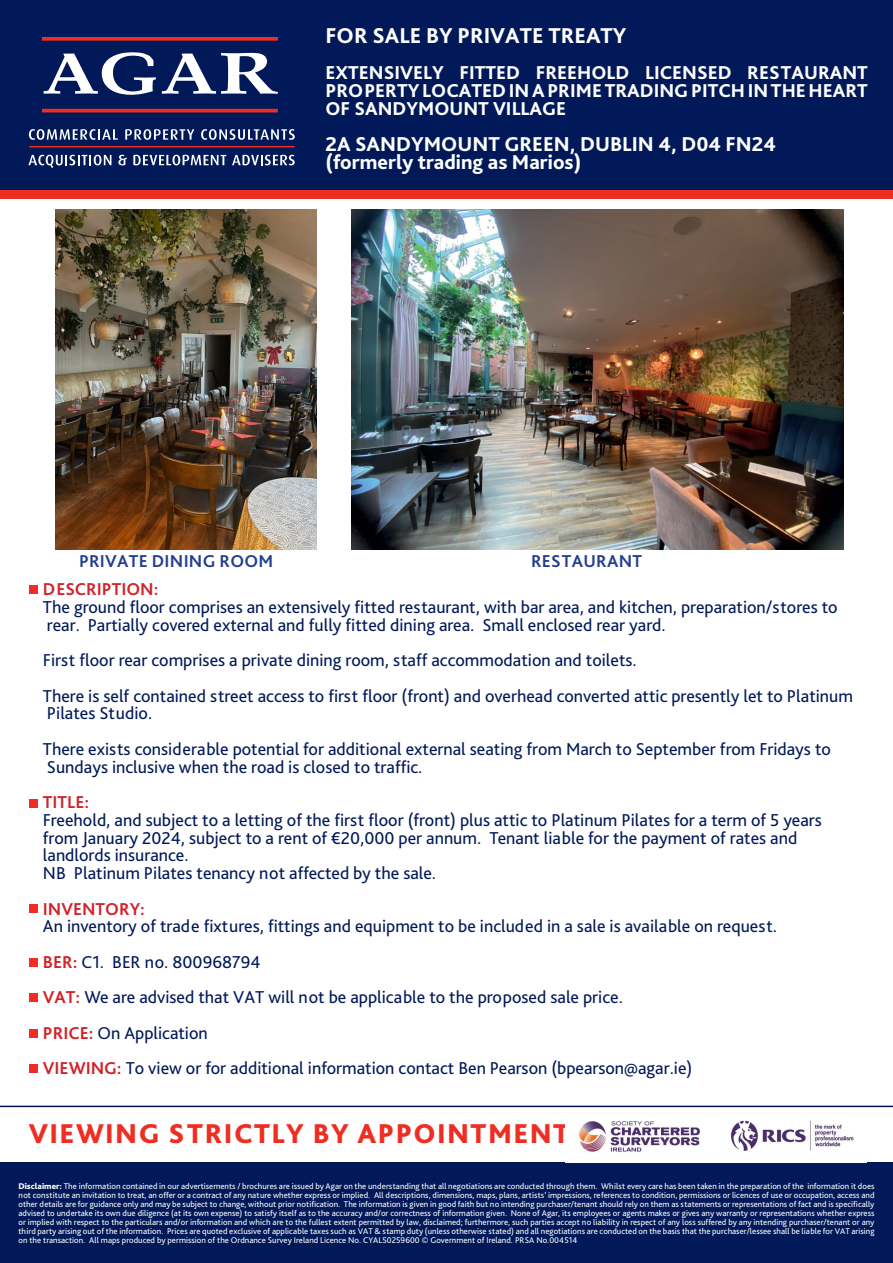
<style>
.page{position:relative;width:893px;height:1263px;background:#fff}
.page>*{position:absolute;margin:0;border:0;box-sizing:border-box;transform-origin:0 0}
.t1{font:800 28.5px "Bliss Pro";letter-spacing:.05em;color:#ee2e22}
.t2{font:800 22.5px "Bliss Pro";color:#fff}
.t3{font:800 21px "Bliss Pro";color:#fff}
.t4{font:800 19.5px/18px "Bliss Pro";color:#fff;text-align:justify}
.t5{font:18px "Bliss Pro";color:#011958}
.t6{font:700 18px "Bliss Pro";color:#d1232a}
.t7{font:700 18px "Bliss Pro";letter-spacing:.015em;color:#253f8e}
.t8{font:8.7px/9px "Bliss Pro";color:#fff;text-align:justify}
.s1{font-weight:700;color:#d1232a}
.s2{font-weight:800}
</style>
<div class="page">
<div style="left:0;top:1162px;width:893px;height:101px;background:#011958"></div>
<div style="left:0;top:0;width:893px;height:198px;background:#ee2e22"></div>
<div style="left:0;top:0;width:893px;height:190px;background:#011958"></div>
<hr style="left:0;top:1106px;width:893px;height:1px;background:#011958">
<div style="left:29px;top:585px;width:8px;height:9px;background:#ee2e22"></div>
<div style="left:29px;top:958px;width:8px;height:8px;background:#ee2e22"></div>
<img style="left:579px;top:1120px;width:275px;height:32px">
<div style="left:29px;top:799px;width:8px;height:8px;background:#ee2e22"></div>
<svg style="left:44px;top:52px;width:112px;height:43px"></svg>
<svg style="left:162px;top:53px;width:116px;height:41px"></svg>
<svg style="left:42px;top:37px;width:236px;height:4px"></svg>
<hr style="left:42px;top:109px;width:236px;height:3px;background:#ee2e22">
<svg style="left:29px;top:129px;width:89px;height:11px"></svg>
<svg style="left:125px;top:129px;width:69px;height:11px"></svg>
<svg style="left:201px;top:129px;width:94px;height:11px"></svg>
<svg style="left:28px;top:155px;width:83px;height:13px"></svg>
<svg style="left:118px;top:155px;width:9px;height:10px"></svg>
<svg style="left:133px;top:155px;width:93px;height:10px"></svg>
<svg style="left:232px;top:155px;width:63px;height:10px"></svg>
<hr style="left:29px;top:146px;width:266px;height:1px;background:#ee2e22">
<div style="left:29px;top:1029px;width:9px;height:8px;background:#ee2e22"></div>
<div style="left:29px;top:1064px;width:9px;height:9px;background:#ee2e22"></div>
<img style="left:55px;top:209px;width:261px;height:340px">
<div style="left:29px;top:904px;width:9px;height:9px;background:#ee2e22"></div>
<div style="left:29px;top:993px;width:9px;height:9px;background:#ee2e22"></div>
<img style="left:351px;top:209px;width:492px;height:341px">
<p class="t2" style="left:326px;top:22px;width:302px">FOR SALE BY PRIVATE TREATY</p>
<p class="t4" style="left:326px;top:63px;width:544px">EXTENSIVELY FITTED FREEHOLD LICENSED RESTAURANT PROPERTY LOCATED IN A PRIME TRADING PITCH IN THE HEART OF SANDYMOUNT VILLAGE</p>
<p class="t3" style="left:326px;top:131px;width:452px">2A SANDYMOUNT GREEN, DUBLIN 4, D04 FN24</p>
<p class="t3" style="left:326px;top:149px;width:257px">(formerly trading as Marios)</p>
<p class="t7" style="left:79px;top:550px;width:196px">PRIVATE DINING ROOM</p>
<p class="t7" style="left:531px;top:550px;width:113px">RESTAURANT</p>
<p class="t6" style="left:43px;top:578px;width:117px">DESCRIPTION:</p>
<p class="t5" style="left:43px;top:596px;width:796px">The ground floor comprises an extensively fitted restaurant, with bar area, and kitchen, preparation/stores to</p>
<p class="t5" style="left:47px;top:613px;width:620px">rear. Partially covered external and fully fitted dining area. Small enclosed rear yard.</p>
<p class="t5" style="left:43px;top:649px;width:595px">First floor rear comprises a private dining room, staff accommodation and toilets.</p>
<p class="t5" style="left:43px;top:684px;width:812px">There is self contained street access to first floor (front) and overhead converted attic presently let to Platinum</p>
<p class="t5" style="left:47px;top:702px;width:107px">Pilates Studio.</p>
<p class="t5" style="left:43px;top:738px;width:789px">There exists considerable potential for additional external seating from March to September from Fridays to</p>
<p class="t5" style="left:47px;top:755px;width:377px">Sundays inclusive when the road is closed to traffic.</p>
<p class="t6" style="left:43px;top:791px;width:48px">TITLE:</p>
<p class="t5" style="left:43px;top:809px;width:780px">Freehold, and subject to a letting of the first floor (front) plus attic to Platinum Pilates for a term of 5 years</p>
<p class="t5" style="left:43px;top:826px;width:756px">from January 2024, subject to a rent of €20,000 per annum. Tenant liable for the payment of rates and</p>
<p class="t5" style="left:43px;top:844px;width:147px">landlords insurance.</p>
<p class="t5" style="left:43px;top:862px;width:395px">NB Platinum Pilates tenancy not affected by the sale.</p>
<p class="t6" style="left:43px;top:897px;width:104px">INVENTORY:</p>
<p class="t5" style="left:43px;top:915px;width:736px">An inventory of trade fixtures, fittings and equipment to be included in a sale is available on request.</p>
<p class="t5" style="left:43px;top:951px;width:219px"><span class="s1">BER:</span> C1. BER no. 800968794</p>
<p class="t5" style="left:43px;top:986px;width:582px"><span class="s1">VAT:</span> We are advised that VAT will not be applicable to the proposed sale price.</p>
<p class="t5" style="left:43px;top:1022px;width:166px"><span class="s1">PRICE:</span> On Application</p>
<p class="t5" style="left:43px;top:1057px;width:651px"><span class="s1">VIEWING:</span> To view or for additional information contact Ben Pearson (bpearson@agar.ie)</p>
<p class="t1" style="left:29px;top:1116px;width:542px">VIEWING STRICTLY BY APPOINTMENT</p>
<p class="t8" style="left:18px;top:1181px;width:858px"><span class="s2">Disclaimer:</span> The information contained in our advertisements / brochures are issued by Agar on the understanding that all negotiations are conducted through them. Whilst every care has been taken in the preparation of the information it does not constitute an invitation to treat, an offer or a contract of any nature whether express or implied. All descriptions, dimensions, maps, plans, artists’ impressions, references to condition, permissions or licences of use or occupation, access and other details are for guidance only and may be subject to change, without prior notification. The information is given in good faith but no intending purchaser/tenant should rely on them as statements or representations of fact and is specifically advised to undertake its own due diligence (at its own expense) to satisfy itself as to the accuracy and/or correctness of information given. None of Agar, its employees or agents makes or gives any warranty or representations whether express or implied with respect to the particulars and/or information and which are to the fullest extent permitted by law, disclaimed; furthermore, such parties accept no liability in respect of any loss suffered by any intending purchaser/tenant or any third party arising out of the information. Prices are quoted exclusive of applicable taxes such as VAT &amp; stamp duty (unless otherwise stated) and all negotiations are conducted on the basis that the purchaser/lessee shall be liable for VAT arising on the transaction. All maps produced by permission of the Ordnance Survey Ireland Licence No. CYAL50259600 © Government of Ireland. PRSA No.004514</p>
</div>
